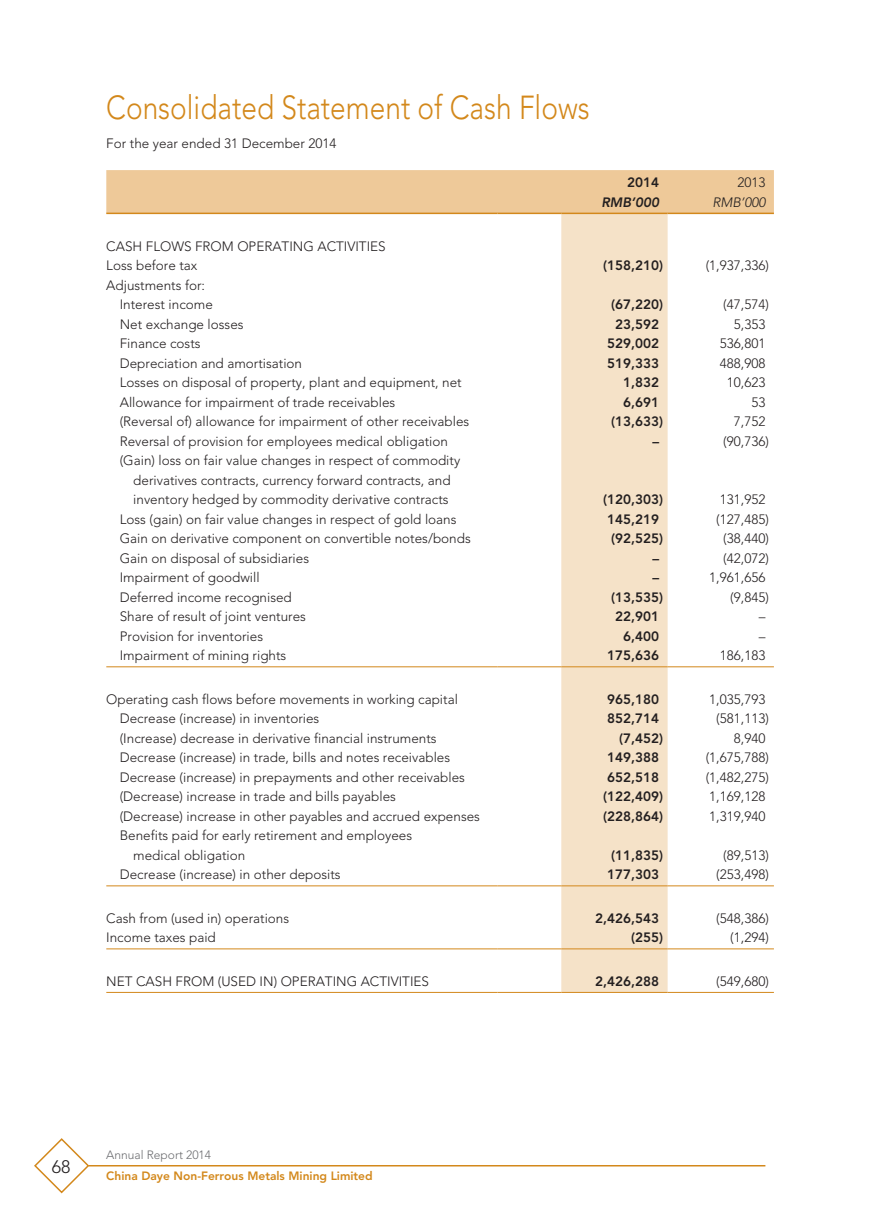
<style>
.page{position:relative;width:893px;height:1212px;background:#fff}
.page>*{position:absolute;margin:0;border:0;box-sizing:border-box;transform-origin:0 0}
.t1{font:300 33px "Avenir LT Std";color:#d3881b;scale:.85 1}
.t2{font:300 18px "Avenir LT Std";color:#231f20}
._50_Table_txt{font:300 13.5px "Avenir LT Std";color:#231f20}
._50_Table_txt-2{font:800 13.5px "Avenir LT Std";color:#231f20}
._50_Table_txt-3{font:italic 800 13.5px "Avenir LT Std";color:#231f20}
._50_Table_txt-4{font:italic 300 13.5px "Avenir LT Std";color:#231f20}
.t3{font:800 12px "Avenir LT Std";color:#d3881b}
.t4{font:300 12px "Avenir LT Std";color:#6c6d70}
</style>
<div class="page">
<svg style="left:34px;top:1138px;width:56px;height:56px"></svg>
<hr style="left:88px;top:1165px;width:677px;height:1px;background:#d3881b">
<div style="left:106px;top:170px;width:668px;height:43px;background:#eec999"></div>
<div style="left:561px;top:214px;width:107px;height:778px;background:#f5e2c8"></div>
<hr style="left:106px;top:213px;width:391px;height:1px;background:#d3881b">
<hr style="left:497px;top:213px;width:64px;height:1px;background:#d3881b">
<hr style="left:561px;top:213px;width:107px;height:1px;background:#d3881b">
<hr style="left:668px;top:213px;width:106px;height:1px;background:#d3881b">
<hr style="left:106px;top:666px;width:391px;height:1px;background:#d3881b">
<hr style="left:497px;top:666px;width:64px;height:1px;background:#d3881b">
<hr style="left:561px;top:666px;width:107px;height:1px;background:#d3881b">
<hr style="left:668px;top:666px;width:106px;height:1px;background:#d3881b">
<hr style="left:106px;top:885px;width:391px;height:1px;background:#d3881b">
<hr style="left:497px;top:885px;width:64px;height:1px;background:#d3881b">
<hr style="left:561px;top:885px;width:107px;height:1px;background:#d3881b">
<hr style="left:668px;top:885px;width:106px;height:1px;background:#d3881b">
<hr style="left:106px;top:948px;width:391px;height:1px;background:#d3881b">
<hr style="left:497px;top:948px;width:64px;height:1px;background:#d3881b">
<hr style="left:561px;top:948px;width:107px;height:1px;background:#d3881b">
<hr style="left:668px;top:948px;width:106px;height:1px;background:#d3881b">
<hr style="left:106px;top:992px;width:391px;height:1px;background:#d3881b">
<hr style="left:497px;top:992px;width:64px;height:1px;background:#d3881b">
<hr style="left:561px;top:992px;width:107px;height:1px;background:#d3881b">
<hr style="left:668px;top:992px;width:106px;height:1px;background:#d3881b">
<p class="t1" style="left:106px;top:88px;width:570px">Consolidated Statement of Cash Flows</p>
<p class="_50_Table_txt" style="left:106px;top:135px;width:232px">For the year ended 31 December 2014</p>
<p class="_50_Table_txt-2" style="left:627px;top:175px;width:33px">2014</p>
<p class="_50_Table_txt" style="left:737px;top:175px;width:30px">2013</p>
<p class="_50_Table_txt-3" style="left:601px;top:194px;width:59px">RMB’000</p>
<p class="_50_Table_txt-4" style="left:712px;top:194px;width:55px">RMB’000</p>
<p class="_50_Table_txt" style="left:106px;top:238px;width:281px">CASH FLOWS FROM OPERATING ACTIVITIES</p>
<p class="_50_Table_txt" style="left:106px;top:258px;width:93px">Loss before tax</p>
<p class="_50_Table_txt-2" style="left:603px;top:258px;width:61px">(158,210)</p>
<p class="_50_Table_txt" style="left:706px;top:258px;width:65px">(1,937,336)</p>
<p class="_50_Table_txt" style="left:106px;top:277px;width:100px">Adjustments for:</p>
<p class="_50_Table_txt" style="left:120px;top:297px;width:95px">Interest income</p>
<p class="_50_Table_txt-2" style="left:611px;top:297px;width:53px">(67,220)</p>
<p class="_50_Table_txt" style="left:723px;top:297px;width:47px">(47,574)</p>
<p class="_50_Table_txt" style="left:120px;top:316px;width:125px">Net exchange losses</p>
<p class="_50_Table_txt-2" style="left:615px;top:316px;width:45px">23,592</p>
<p class="_50_Table_txt" style="left:734px;top:316px;width:33px">5,353</p>
<p class="_50_Table_txt" style="left:120px;top:336px;width:82px">Finance costs</p>
<p class="_50_Table_txt-2" style="left:607px;top:336px;width:53px">529,002</p>
<p class="_50_Table_txt" style="left:720px;top:336px;width:47px">536,801</p>
<p class="_50_Table_txt" style="left:120px;top:355px;width:184px">Depreciation and amortisation</p>
<p class="_50_Table_txt-2" style="left:607px;top:355px;width:53px">519,333</p>
<p class="_50_Table_txt" style="left:720px;top:355px;width:47px">488,908</p>
<p class="_50_Table_txt" style="left:120px;top:375px;width:343px">Losses on disposal of property, plant and equipment, net</p>
<p class="_50_Table_txt-2" style="left:623px;top:375px;width:37px">1,832</p>
<p class="_50_Table_txt" style="left:727px;top:375px;width:40px">10,623</p>
<p class="_50_Table_txt" style="left:120px;top:394px;width:277px">Allowance for impairment of trade receivables</p>
<p class="_50_Table_txt-2" style="left:623px;top:394px;width:37px">6,691</p>
<p class="_50_Table_txt" style="left:751px;top:394px;width:16px">53</p>
<p class="_50_Table_txt" style="left:120px;top:414px;width:351px">(Reversal of) allowance for impairment of other receivables</p>
<p class="_50_Table_txt-2" style="left:611px;top:414px;width:53px">(13,633)</p>
<p class="_50_Table_txt" style="left:734px;top:414px;width:33px">7,752</p>
<p class="_50_Table_txt" style="left:120px;top:433px;width:330px">Reversal of provision for employees medical obligation</p>
<p class="_50_Table_txt-2" style="left:652px;top:433px;width:8px">–</p>
<p class="_50_Table_txt" style="left:723px;top:433px;width:47px">(90,736)</p>
<p class="_50_Table_txt" style="left:120px;top:453px;width:342px">(Gain) loss on fair value changes in respect of commodity</p>
<p class="_50_Table_txt" style="left:133px;top:472px;width:319px">derivatives contracts, currency forward contracts, and</p>
<p class="_50_Table_txt" style="left:133px;top:492px;width:317px">inventory hedged by commodity derivative contracts</p>
<p class="_50_Table_txt-2" style="left:603px;top:492px;width:61px">(120,303)</p>
<p class="_50_Table_txt" style="left:720px;top:492px;width:47px">131,952</p>
<p class="_50_Table_txt" style="left:120px;top:511px;width:338px">Loss (gain) on fair value changes in respect of gold loans</p>
<p class="_50_Table_txt-2" style="left:607px;top:511px;width:53px">145,219</p>
<p class="_50_Table_txt" style="left:716px;top:511px;width:54px">(127,485)</p>
<p class="_50_Table_txt" style="left:120px;top:531px;width:352px">Gain on derivative component on convertible notes/bonds</p>
<p class="_50_Table_txt-2" style="left:611px;top:531px;width:53px">(92,525)</p>
<p class="_50_Table_txt" style="left:723px;top:531px;width:47px">(38,440)</p>
<p class="_50_Table_txt" style="left:120px;top:550px;width:191px">Gain on disposal of subsidiaries</p>
<p class="_50_Table_txt-2" style="left:652px;top:550px;width:8px">–</p>
<p class="_50_Table_txt" style="left:723px;top:550px;width:47px">(42,072)</p>
<p class="_50_Table_txt" style="left:120px;top:570px;width:141px">Impairment of goodwill</p>
<p class="_50_Table_txt-2" style="left:652px;top:570px;width:8px">–</p>
<p class="_50_Table_txt" style="left:709px;top:570px;width:58px">1,961,656</p>
<p class="_50_Table_txt" style="left:120px;top:589px;width:174px">Deferred income recognised</p>
<p class="_50_Table_txt-2" style="left:611px;top:589px;width:53px">(13,535)</p>
<p class="_50_Table_txt" style="left:730px;top:589px;width:40px">(9,845)</p>
<p class="_50_Table_txt" style="left:120px;top:609px;width:188px">Share of result of joint ventures</p>
<p class="_50_Table_txt-2" style="left:615px;top:609px;width:45px">22,901</p>
<p class="_50_Table_txt" style="left:759px;top:609px;width:8px">–</p>
<p class="_50_Table_txt" style="left:120px;top:628px;width:145px">Provision for inventories</p>
<p class="_50_Table_txt-2" style="left:623px;top:628px;width:37px">6,400</p>
<p class="_50_Table_txt" style="left:759px;top:628px;width:8px">–</p>
<p class="_50_Table_txt" style="left:120px;top:648px;width:168px">Impairment of mining rights</p>
<p class="_50_Table_txt-2" style="left:607px;top:648px;width:53px">175,636</p>
<p class="_50_Table_txt" style="left:720px;top:648px;width:47px">186,183</p>
<p class="_50_Table_txt" style="left:106px;top:691px;width:353px">Operating cash flows before movements in working capital</p>
<p class="_50_Table_txt-2" style="left:607px;top:691px;width:53px">965,180</p>
<p class="_50_Table_txt" style="left:709px;top:691px;width:58px">1,035,793</p>
<p class="_50_Table_txt" style="left:120px;top:711px;width:201px">Decrease (increase) in inventories</p>
<p class="_50_Table_txt-2" style="left:607px;top:711px;width:53px">852,714</p>
<p class="_50_Table_txt" style="left:716px;top:711px;width:54px">(581,113)</p>
<p class="_50_Table_txt" style="left:120px;top:730px;width:318px">(Increase) decrease in derivative financial instruments</p>
<p class="_50_Table_txt-2" style="left:619px;top:730px;width:45px">(7,452)</p>
<p class="_50_Table_txt" style="left:734px;top:730px;width:33px">8,940</p>
<p class="_50_Table_txt" style="left:120px;top:750px;width:332px">Decrease (increase) in trade, bills and notes receivables</p>
<p class="_50_Table_txt-2" style="left:607px;top:750px;width:53px">149,388</p>
<p class="_50_Table_txt" style="left:706px;top:750px;width:65px">(1,675,788)</p>
<p class="_50_Table_txt" style="left:120px;top:769px;width:347px">Decrease (increase) in prepayments and other receivables</p>
<p class="_50_Table_txt-2" style="left:607px;top:769px;width:53px">652,518</p>
<p class="_50_Table_txt" style="left:706px;top:769px;width:65px">(1,482,275)</p>
<p class="_50_Table_txt" style="left:120px;top:789px;width:278px">(Decrease) increase in trade and bills payables</p>
<p class="_50_Table_txt-2" style="left:603px;top:789px;width:61px">(122,409)</p>
<p class="_50_Table_txt" style="left:709px;top:789px;width:58px">1,169,128</p>
<p class="_50_Table_txt" style="left:120px;top:808px;width:362px">(Decrease) increase in other payables and accrued expenses</p>
<p class="_50_Table_txt-2" style="left:603px;top:808px;width:61px">(228,864)</p>
<p class="_50_Table_txt" style="left:709px;top:808px;width:58px">1,319,940</p>
<p class="_50_Table_txt" style="left:120px;top:828px;width:294px">Benefits paid for early retirement and employees</p>
<p class="_50_Table_txt" style="left:133px;top:847px;width:114px">medical obligation</p>
<p class="_50_Table_txt-2" style="left:611px;top:847px;width:53px">(11,835)</p>
<p class="_50_Table_txt" style="left:723px;top:847px;width:47px">(89,513)</p>
<p class="_50_Table_txt" style="left:120px;top:867px;width:222px">Decrease (increase) in other deposits</p>
<p class="_50_Table_txt-2" style="left:607px;top:867px;width:53px">177,303</p>
<p class="_50_Table_txt" style="left:716px;top:867px;width:54px">(253,498)</p>
<p class="_50_Table_txt" style="left:106px;top:910px;width:184px">Cash from (used in) operations</p>
<p class="_50_Table_txt-2" style="left:595px;top:910px;width:65px">2,426,543</p>
<p class="_50_Table_txt" style="left:716px;top:910px;width:54px">(548,386)</p>
<p class="_50_Table_txt" style="left:106px;top:930px;width:111px">Income taxes paid</p>
<p class="_50_Table_txt-2" style="left:631px;top:930px;width:33px">(255)</p>
<p class="_50_Table_txt" style="left:730px;top:930px;width:40px">(1,294)</p>
<p class="_50_Table_txt" style="left:106px;top:973px;width:324px">NET CASH FROM (USED IN) OPERATING ACTIVITIES</p>
<p class="_50_Table_txt-2" style="left:595px;top:973px;width:65px">2,426,288</p>
<p class="_50_Table_txt" style="left:716px;top:973px;width:54px">(549,680)</p>
<p class="t2" style="left:52px;top:1156px;width:20px">68</p>
<p class="t4" style="left:106px;top:1147px;width:106px">Annual Report 2014</p>
<p class="t3" style="left:106px;top:1168px;width:268px">China Daye Non-Ferrous Metals Mining Limited</p>
</div>
